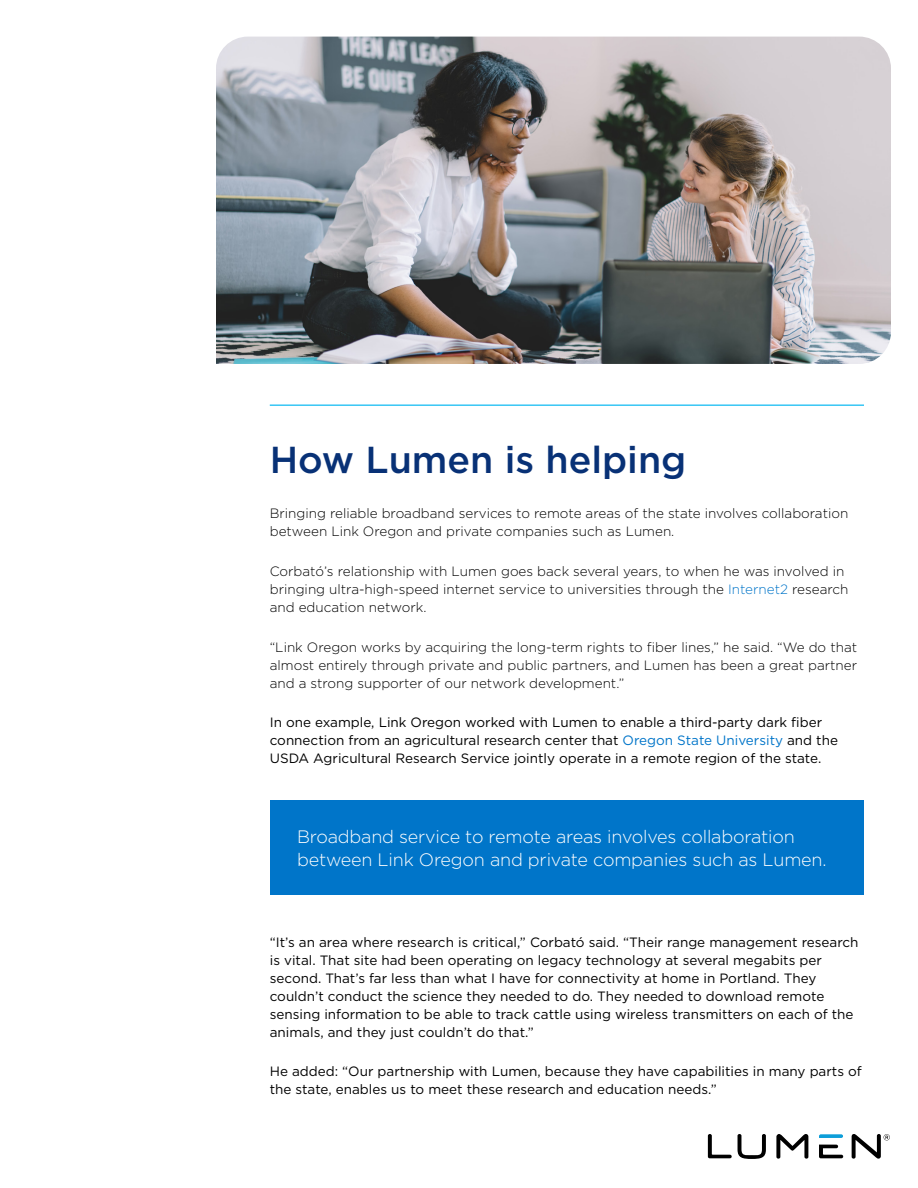
<style>
.page{position:relative;width:918px;height:1188px;background:#fff}
.page>*{position:absolute;margin:0;border:0;box-sizing:border-box;transform-origin:0 0}
.Heading_-_1_column{font:500 37.5px "Gotham";color:#083176}
.Body_Copy_-_Call_Out{font:300 18px/22.5px "Gotham";letter-spacing:-.01em;color:#fff}
.Body_Copy_-_1_column{font:13.5px/18px "Gotham";color:#000}
.Body_Copy_-_1_column-2{font:300 13.5px/18px "Gotham";color:#000}
.s1{color:#0075c9}
</style>
<div class="page">
<svg style="left:708px;top:1134px;width:24px;height:24px"></svg>
<svg style="left:738px;top:1134px;width:28px;height:25px"></svg>
<svg style="left:776px;top:1134px;width:32px;height:25px"></svg>
<svg style="left:819px;top:1134px;width:24px;height:4px"></svg>
<svg style="left:819px;top:1145px;width:24px;height:13px"></svg>
<svg style="left:852px;top:1134px;width:38px;height:25px"></svg>
<hr style="left:270px;top:404px;width:594px;height:2px;background:#38c6f4">
<img style="left:216px;top:37px;width:675px;height:327px">
<div style="left:270px;top:800px;width:594px;height:95px;background:#0075c9"></div>
<p class="Heading_-_1_column" style="left:270px;top:436px;width:418px">How Lumen is helping</p>
<p class="Body_Copy_-_1_column-2" style="left:270px;top:505px;width:580px">Bringing reliable broadband services to remote areas of the state involves collaboration between Link Oregon and private companies such as Lumen.</p>
<p class="Body_Copy_-_1_column-2" style="left:270px;top:562px;width:580px">Corbató’s relationship with Lumen goes back several years, to when he was involved in bringing ultra-high-speed internet service to universities through the <span class="s1">Internet2</span> research and education network.</p>
<p class="Body_Copy_-_1_column-2" style="left:270px;top:638px;width:589px;text-align:justify">“Link Oregon works by acquiring the long-term rights to fiber lines,” he said. “We do that almost entirely through private and public partners, and Lumen has been a great partner and a strong supporter of our network development.”</p>
<p class="Body_Copy_-_1_column" style="left:270px;top:713px;width:570px">In one example, Link Oregon worked with Lumen to enable a third-party dark fiber connection from an agricultural research center that <span class="s1">Oregon State University</span> and the<br>USDA Agricultural Research Service jointly operate in a remote region of the state.</p>
<p class="Body_Copy_-_Call_Out" style="left:297px;top:825px;width:531px">Broadband service to remote areas involves collaboration between Link Oregon and private companies such as Lumen.</p>
<p class="Body_Copy_-_1_column" style="left:270px;top:933px;width:590px">“It’s an area where research is critical,” Corbató said. “Their range management research is vital. That site had been operating on legacy technology at several megabits per second. That’s far less than what I have for connectivity at home in Portland. They couldn’t conduct the science they needed to do. They needed to download remote sensing information to be able to track cattle using wireless transmitters on each of the animals, and they just couldn’t do that.”</p>
<p class="Body_Copy_-_1_column" style="left:270px;top:1062px;width:594px">He added: “Our partnership with Lumen, because they have capabilities in many parts of the state, enables us to meet these research and education needs.”</p>
</div>
